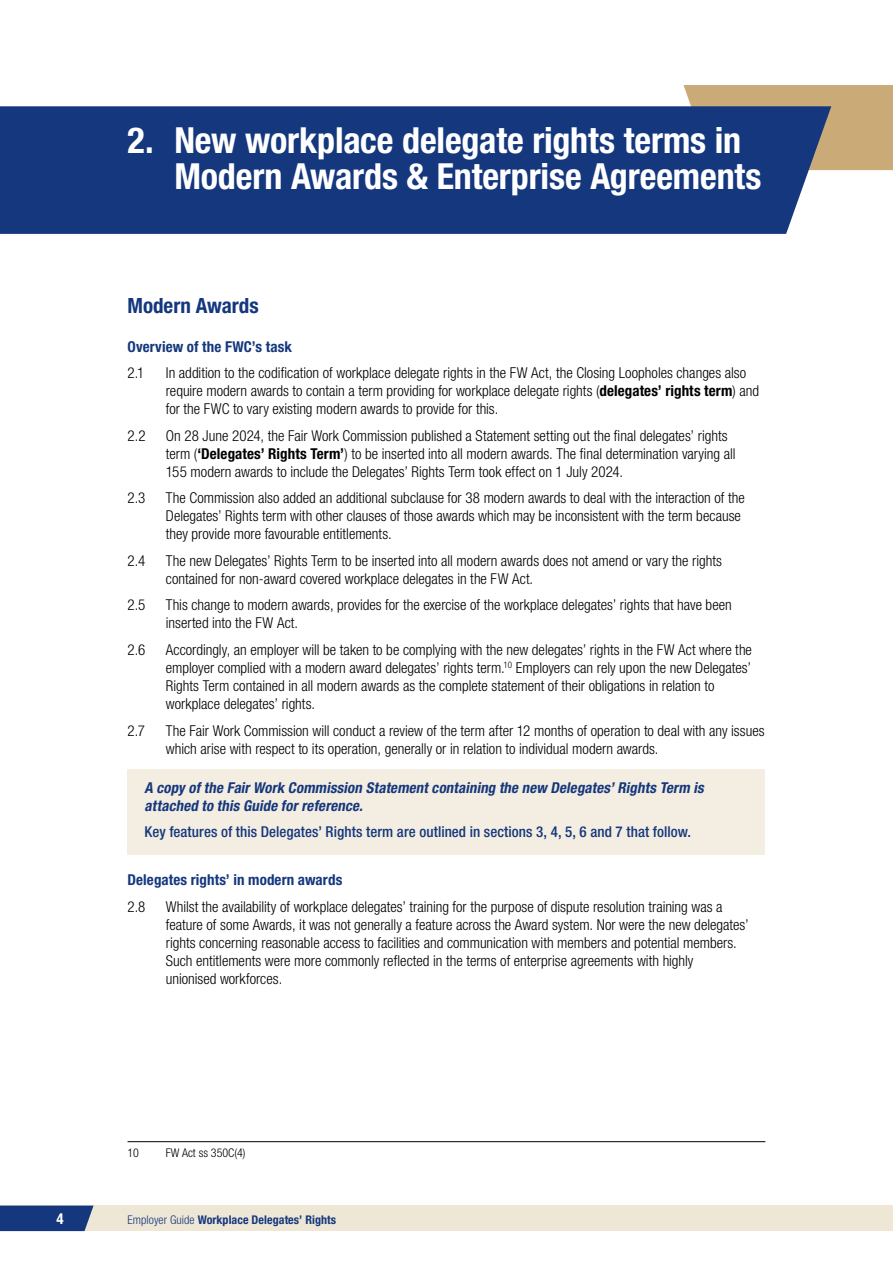
<style>
.page{position:relative;width:893px;height:1263px;background:#fff}
.page>*{position:absolute;margin:0;border:0;box-sizing:border-box;transform-origin:0 0}
.t1{font:700 condensed 36px/36px "Helvetica Neue LT Std";letter-spacing:-.005em;color:#fff}
.t2{font:700 condensed 21px "Helvetica Neue LT Std";color:#14377d}
.t3{font:300 condensed 15px/18px "Helvetica Neue LT Std";color:#000}
.box_text{font:italic 700 condensed 15px/18px "Helvetica Neue LT Std";color:#14377d}
.box_text-2{font:500 condensed 15px "Helvetica Neue LT Std";letter-spacing:.005em;color:#14377d}
.t4{font:700 condensed 15px "Helvetica Neue LT Std";letter-spacing:.005em;color:#14377d}
.t5{font:700 condensed 15px "Helvetica Neue LT Std";color:#fff}
.t6{font:700 condensed 12px "Helvetica Neue LT Std";letter-spacing:.005em;color:#14377d}
.footnote_text{font:300 condensed 12px "Helvetica Neue LT Std";color:#000}
.s1{font-weight:700}
.s2{font-weight:300}
</style>
<div class="page">
<div style="left:0;top:1205px;width:893px;height:26px;background:#efe7d6"></div>
<div style="left:683px;top:85px;width:210px;height:85px;background:#caaa77"></div>
<div style="left:0;top:106px;width:831px;height:128px;background:#14377d"></div>
<svg style="left:0;top:1205px;width:94px;height:26px"></svg>
<div style="left:128px;top:769px;width:637px;height:59px;background:#f4ede1"></div>
<div style="left:128px;top:814px;width:637px;height:40px;background:#f4ede1"></div>
<hr style="left:128px;top:1141px;width:637px;height:1px;background:#000">
<p class="t1" style="left:174px;top:122px;width:589px;text-indent:-47px">2. New workplace delegate rights terms in<br>Modern Awards &amp; Enterprise Agreements</p>
<h3 class="t2" style="left:128px;top:292px;width:133px">Modern Awards</h3>
<h4 class="t4" style="left:128px;top:337px;width:166px">Overview of the FWC’s task</h4>
<p class="t3" style="left:128px;top:364px;width:18px">2.1</p>
<p class="t3" style="left:166px;top:364px;width:595px">In addition to the codification of workplace delegate rights in the FW Act, the Closing Loopholes changes also require modern awards to contain a term providing for workplace delegate rights (<span class="s1">delegates’ rights term</span>) and for the FWC to vary existing modern awards to provide for this.</p>
<p class="t3" style="left:128px;top:426px;width:20px">2.2</p>
<p class="t3" style="left:166px;top:426px;width:571px">On 28 June 2024, the Fair Work Commission published a Statement setting out the final delegates’ rights term (<span class="s1">‘Delegates’ Rights Term’</span>) to be inserted into all modern awards. The final determination varying all<br>155 modern awards to include the Delegates’ Rights Term took effect on 1 July 2024.</p>
<p class="t3" style="left:128px;top:489px;width:19px">2.3</p>
<p class="t3" style="left:166px;top:489px;width:580px">The Commission also added an additional subclause for 38 modern awards to deal with the interaction of the<br>Delegates’ Rights term with other clauses of those awards which may be inconsistent with the term because they provide more favourable entitlements.</p>
<p class="t3" style="left:128px;top:551px;width:19px">2.4</p>
<p class="t3" style="left:166px;top:551px;width:558px">The new Delegates’ Rights Term to be inserted into all modern awards does not amend or vary the rights contained for non-award covered workplace delegates in the FW Act.</p>
<p class="t3" style="left:128px;top:596px;width:19px">2.5</p>
<p class="t3" style="left:166px;top:596px;width:567px">This change to modern awards, provides for the exercise of the workplace delegates’ rights that have been inserted into the FW Act.</p>
<p class="t3" style="left:128px;top:640px;width:19px">2.6</p>
<p class="t3" style="left:166px;top:640px;width:588px">Accordingly, an employer will be taken to be complying with the new delegates’ rights in the FW Act where the employer complied with a modern award delegates’ rights term.<sup>10</sup> Employers can rely upon the new Delegates’ Rights Term contained in all modern awards as the complete statement of their obligations in relation to workplace delegates’ rights.</p>
<p class="t3" style="left:128px;top:721px;width:19px">2.7</p>
<p class="t3" style="left:166px;top:721px;width:600px">The Fair Work Commission will conduct a review of the term after 12 months of operation to deal with any issues which arise with respect to its operation, generally or in relation to individual modern awards.</p>
<p class="box_text" style="left:145px;top:778px;width:564px">A copy ofthe FairWork Commission Statementcontaining the new Delegates’Rights Term is attached to this Guide forreference.</p>
<p class="box_text-2" style="left:145px;top:823px;width:548px">Key features of this Delegates’ Rights term are outlined in sections 3, 4, 5, 6 and 7 that follow.</p>
<h4 class="t4" style="left:128px;top:871px;width:216px">Delegates rights’ in modern awards</h4>
<p class="t3" style="left:128px;top:897px;width:19px">2.8</p>
<p class="t3" style="left:166px;top:897px;width:584px">Whilst the availability of workplace delegates’ training for the purpose of dispute resolution training was a feature of some Awards, it was not generally a feature across the Award system. Nor were the new delegates’ rights concerning reasonable access to facilities and communication with members and potential members.<br>Such entitlements were more commonly reflected in the terms of enterprise agreements with highly<br>unionised workforces.</p>
<p class="footnote_text" style="left:128px;top:1145px;width:13px">10</p>
<p class="footnote_text" style="left:166px;top:1145px;width:81px">FW Act ss 350C(4)</p>
<p class="t5" style="left:57px;top:1209px;width:9px">4</p>
<p class="t6" style="left:128px;top:1212px;width:210px"><span class="s2">Employer Guide</span> Workplace Delegates’ Rights</p>
</div>
